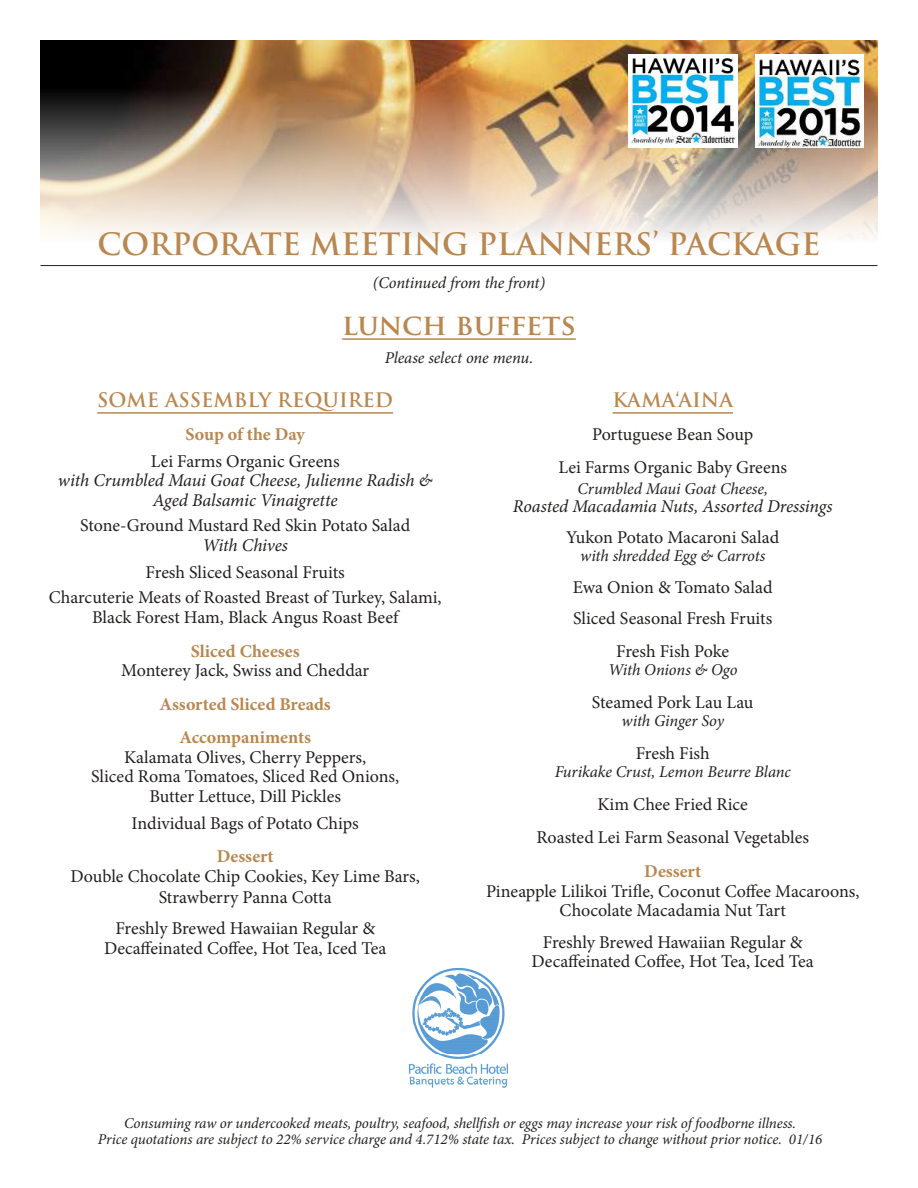
<style>
.page{position:relative;width:918px;height:1188px;background:#fff}
.page>*{position:absolute;margin:0;border:0;box-sizing:border-box;transform-origin:0 0}
.t1{font:700 30px "Trajan Pro";color:#b9874f}
.t2{font:700 28.5px "Trajan Pro";letter-spacing:-.015em;color:#b9874f}
.t3{font:700 19.5px "Trajan Pro";color:#b9874f}
.t4{font:18px/19.5px "Minion Pro";color:#241f1f;text-align:center}
.t5{font:italic 18px/19.5px "Minion Pro";letter-spacing:-.01em;color:#241f1f;text-align:center}
.t6{font:700 18px/33.6px "Minion Pro";color:#b9874f;text-align:center}
.t7{font:italic 16.5px "Minion Pro";letter-spacing:-.005em;color:#241f1f}
.t8{font:italic 15px/16.5px "Minion Pro";letter-spacing:-.005em;color:#241f1f;text-align:center}
</style>
<div class="page">
<img style="left:410px;top:968px;width:97px;height:119px">
<hr style="left:40px;top:265px;width:838px;height:1px;background:#241f1f">
<hr style="left:342px;top:338px;width:234px;height:2px;background:#b9874f">
<img style="left:40px;top:40px;width:838px;height:197px">
<hr style="left:97px;top:412px;width:296px;height:2px;background:#b9874f">
<hr style="left:613px;top:412px;width:120px;height:2px;background:#b9874f">
<img style="left:755px;top:54px;width:109px;height:94px">
<img style="left:629px;top:54px;width:108px;height:94px">
<h1 class="t1" style="left:98px;top:225px;width:724px">CORPORATE MEETING PLANNERS’ PACKAGE</h1>
<p class="t7" style="left:373px;top:272px;width:174px">(Continued from the front)</p>
<h2 class="t2" style="left:342px;top:307px;width:235px">lunch buffets</h2>
<p class="t7" style="left:385px;top:347px;width:150px">Please select one menu.</p>
<p class="t3" style="left:97px;top:388px;width:297px">SOME ASSEMBLY REQUIRED</p>
<p class="t6" style="left:186px;top:417px;width:121px">Soup of the Day</p>
<p class="t4" style="left:151px;top:451px;width:190px">Lei Farms Organic Greens</p>
<p class="t5" style="left:58px;top:471px;width:376px">with Crumbled Maui Goat Cheese, Julienne Radish &amp;<br>Aged Balsamic Vinaigrette</p>
<p class="t4" style="left:80px;top:516px;width:331px">Stone-Ground Mustard Red Skin Potato Salad</p>
<p class="t5" style="left:202px;top:535px;width:87px">With Chives</p>
<p class="t4" style="left:49px;top:559px;width:394px;line-height:25.5px">Fresh Sliced Seasonal Fruits<br>Charcuterie Meats of Roasted Breast of Turkey, Salami,</p>
<p class="t4" style="left:92px;top:607px;width:308px">Black Forest Ham, Black Angus Roast Beef</p>
<p class="t6" style="left:191px;top:634px;width:111px">Sliced Cheeses</p>
<p class="t4" style="left:121px;top:661px;width:250px">Monterey Jack, Swiss and Cheddar</p>
<p class="t6" style="left:160px;top:687px;width:173px">Assorted Sliced Breads<br>Accompaniments</p>
<p class="t4" style="left:91px;top:747px;width:310px">Kalamata Olives, Cherry Peppers,<br>Sliced Roma Tomatoes, Sliced Red Onions,<br>Butter Lettuce, Dill Pickles</p>
<p class="t4" style="left:132px;top:813px;width:229px">Individual Bags of Potato Chips</p>
<p class="t6" style="left:217px;top:840px;width:58px">Dessert</p>
<p class="t4" style="left:71px;top:866px;width:351px;line-height:21px">Double Chocolate Chip Cookies, Key Lime Bars,<br>Strawberry Panna Cotta</p>
<p class="t4" style="left:104px;top:919px;width:284px">Freshly Brewed Hawaiian Regular &amp;<br>Decaffeinated Coffee, Hot Tea, Iced Tea</p>
<p class="t3" style="left:613px;top:388px;width:122px">KAMA‘AINA</p>
<p class="t4" style="left:559px;top:418px;width:230px;line-height:33px">Portuguese Bean Soup<br>Lei Farms Organic Baby Greens</p>
<p class="t7" style="left:578px;top:477px;width:192px">Crumbled Maui Goat Cheese,</p>
<p class="t5" style="left:513px;top:496px;width:321px">Roasted Macadamia Nuts, Assorted Dressings</p>
<p class="t4" style="left:566px;top:528px;width:215px">Yukon Potato Macaroni Salad</p>
<p class="t7" style="left:580px;top:545px;width:187px">with shredded Egg &amp; Carrots</p>
<p class="t4" style="left:573px;top:571px;width:201px;line-height:32.2px">Ewa Onion &amp; Tomato Salad<br>Sliced Seasonal Fresh Fruits<br>Fresh Fish Poke</p>
<p class="t7" style="left:608px;top:659px;width:131px">With Onions &amp; Ogo</p>
<p class="t4" style="left:592px;top:693px;width:163px">Steamed Pork Lau Lau</p>
<p class="t7" style="left:621px;top:710px;width:104px">with Ginger Soy</p>
<p class="t4" style="left:636px;top:744px;width:75px">Fresh Fish</p>
<p class="t7" style="left:555px;top:761px;width:238px">Furikake Crust, Lemon Beurre Blanc</p>
<p class="t4" style="left:536px;top:788px;width:274px;line-height:33px">Kim Chee Fried Rice<br>Roasted Lei Farm Seasonal Vegetables</p>
<p class="t6" style="left:644px;top:854px;width:58px">Dessert</p>
<p class="t4" style="left:486px;top:881px;width:375px">Pineapple Lilikoi Trifle, Coconut Coffee Macaroons,<br>Chocolate Macadamia Nut Tart</p>
<p class="t4" style="left:532px;top:932px;width:284px">Freshly Brewed Hawaiian Regular &amp;<br>Decaffeinated Coffee, Hot Tea, Iced Tea</p>
<p class="t8" style="left:98px;top:1115px;width:726px">Consuming raw or undercooked meats, poultry, seafood, shellfish or eggs may increase your risk of foodborne illness.<br>Price quotations are subject to 22% service charge and 4.712% state tax. Prices subject to change without prior notice. 01/16</p>
</div>
